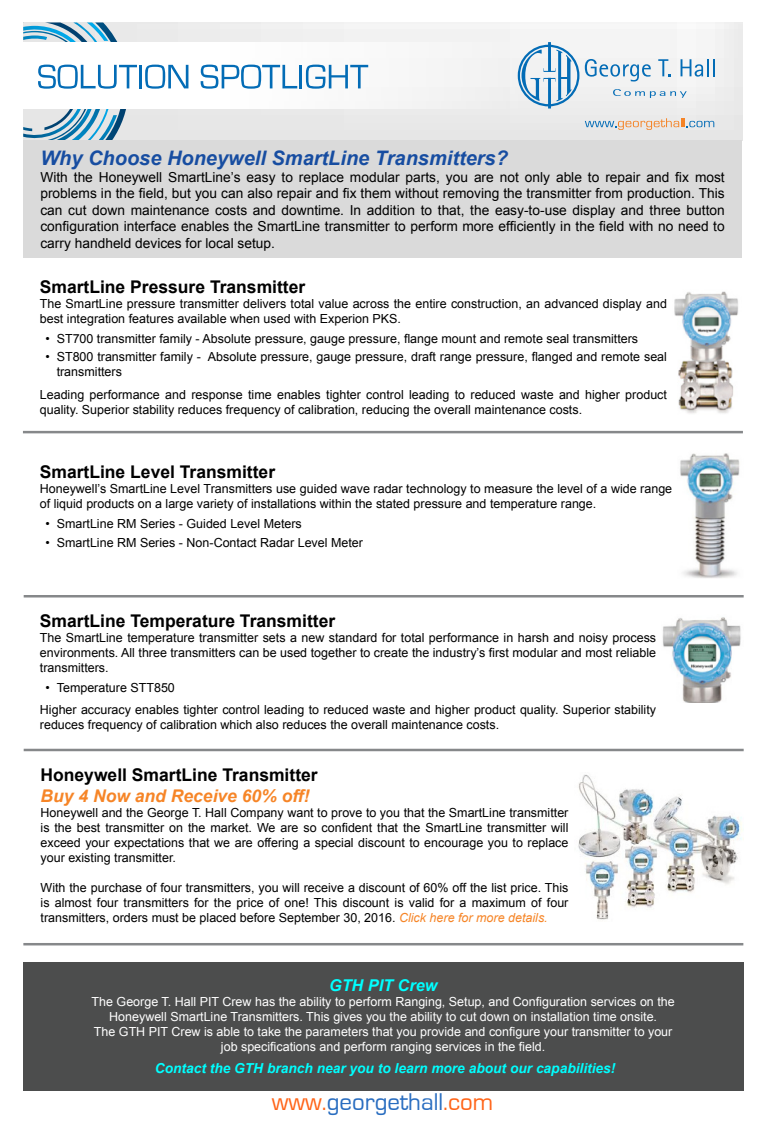
<style>
.page{position:relative;width:765px;height:1125px;background:#fff}
.page>*{position:absolute;margin:0;border:0;box-sizing:border-box;transform-origin:0 0}
.t1{font:25px "Eurostile";color:#296dc0}
.t2{font:italic 700 20px "Arial";color:#174da1}
.t3{font:700 17.5px "Arial";color:#000}
.t4{font:italic 700 17.5px "Arial";color:#f68527}
.t5{font:italic 700 16.25px "Arial";color:#0ff}
.t6{font:13.75px/16.5px "Arial";color:#000;text-align:justify}
.t7{font:italic 700 13.75px "Arial";color:#0ff}
.t8{font:12.5px/15px "Arial";color:#000}
.t9{font:12.5px/15px "Arial";color:#fff;text-align:center}
.s1{font-style:italic;color:#f68527}
.s2{color:#ff6418}
</style>
<div class="page">
<div style="left:23px;top:22px;width:720px;height:118px;background:#eaeaea"></div>
<div style="left:23px;top:42px;width:720px;height:67px;background:#f5f5f5"></div>
<svg style="left:518px;top:45px;width:61px;height:61px"></svg>
<hr style="left:548px;top:42px;width:3px;height:30px;background:#036cb6">
<hr style="left:548px;top:78px;width:3px;height:31px;background:#036cb6">
<svg style="left:585px;top:59px;width:66px;height:23px"></svg>
<svg style="left:658px;top:59px;width:13px;height:17px"></svg>
<svg style="left:681px;top:59px;width:34px;height:18px"></svg>
<svg style="left:613px;top:89px;width:74px;height:9px"></svg>
<svg style="left:585px;top:118px;width:129px;height:12px"></svg>
<svg style="left:23px;top:22px;width:114px;height:118px"></svg>
<hr style="left:139px;top:65px;width:3px;height:23px;background:#036cb6">
<svg style="left:145px;top:65px;width:43px;height:24px"></svg>
<svg style="left:201px;top:65px;width:96px;height:24px"></svg>
<hr style="left:300px;top:65px;width:2px;height:23px;background:#036cb6">
<svg style="left:306px;top:65px;width:62px;height:24px"></svg>
<div style="left:24px;top:140px;width:718px;height:118px;background:#dadada"></div>
<div style="left:23px;top:962px;width:720px;height:128px;background:#4c4d4d"></div>
<hr style="left:23px;top:943px;width:720px;height:2px;background:#86888a">
<hr style="left:23px;top:431px;width:720px;height:2px;background:#86888a">
<img style="left:674px;top:291px;width:64px;height:123px">
<img style="left:680px;top:453px;width:60px;height:125px">
<hr style="left:24px;top:595px;width:720px;height:3px;background:#86888a">
<img style="left:662px;top:617px;width:79px;height:85px">
<hr style="left:24px;top:749px;width:720px;height:2px;background:#86888a">
<img style="left:578px;top:774px;width:166px;height:146px">
<h2 class="t2" style="left:40px;top:145px;width:469px">Why Choose Honeywell SmartLine Transmitters?</h2>
<p class="t6" style="left:40px;top:169px;width:686px">With the Honeywell SmartLine’s easy to replace modular parts, you are not only able to repair and fix most problems in the field, but you can also repair and fix them without removing the transmitter from production. This can cut down maintenance costs and downtime. In addition to that, the easy-to-use display and three button configuration interface enables the SmartLine transmitter to perform more efficiently in the field with no need to carry handheld devices for local setup.</p>
<h3 class="t3" style="left:40px;top:275px;width:267px">SmartLine Pressure Transmitter</h3>
<p class="t8" style="left:40px;top:296px;width:629px">The SmartLine pressure transmitter delivers total value across the entire construction, an advanced display and best integration features available when used with Experion PKS.</p>
<p class="t8" style="left:45px;top:331px;width:594px">• ST700 transmitter family - Absolute pressure, gauge pressure, flange mount and remote seal transmitters</p>
<p class="t8" style="left:57px;top:350px;width:612px;text-indent:-11px">• ST800 transmitter family - Absolute pressure, gauge pressure, draft range pressure, flanged and remote seal transmitters</p>
<p class="t8" style="left:40px;top:387px;width:629px">Leading performance and response time enables tighter control leading to reduced waste and higher product quality. Superior stability reduces frequency of calibration, reducing the overall maintenance costs.</p>
<h3 class="t3" style="left:40px;top:461px;width:237px">SmartLine Level Transmitter</h3>
<p class="t8" style="left:40px;top:481px;width:634px">Honeywell’s SmartLine Level Transmitters use guided wave radar technology to measure the level of a wide range of liquid products on a large variety of installations within the stated pressure and temperature range.</p>
<p class="t8" style="left:45px;top:516px;width:258px">• SmartLine RM Series - Guided Level Meters</p>
<p class="t8" style="left:45px;top:535px;width:319px">• SmartLine RM Series - Non-Contact Radar Level Meter</p>
<h3 class="t3" style="left:40px;top:609px;width:297px">SmartLine Temperature Transmitter</h3>
<p class="t8" style="left:40px;top:630px;width:618px;text-align:justify">The SmartLine temperature transmitter sets a new standard for total performance in harsh and noisy process environments. All three transmitters can be used together to create the industry’s first modular and most reliable transmitters.</p>
<p class="t8" style="left:40px;top:676px;width:618px;line-height:22.5px;text-indent:6px">• Temperature STT850<br>Higher accuracy enables tighter control leading to reduced waste and higher product quality. Superior stability</p>
<p class="t8" style="left:40px;top:718px;width:461px">reduces frequency of calibration which also reduces the overall maintenance costs.</p>
<h3 class="t3" style="left:41px;top:763px;width:279px">Honeywell SmartLine Transmitter</h3>
<h3 class="t4" style="left:41px;top:784px;width:271px">Buy 4 Now and Receive 60% off!</h3>
<p class="t8" style="left:41px;top:805px;width:529px;text-align:justify">Honeywell and the George T. Hall Company want to prove to you that the SmartLine transmitter is the best transmitter on the market. We are so confident that the SmartLine transmitter will exceed your expectations that we are offering a special discount to encourage you to replace your existing transmitter.</p>
<p class="t8" style="left:41px;top:880px;width:529px;text-align:justify">With the purchase of four transmitters, you will receive a discount of 60% off the list price. This is almost four transmitters for the price of one! This discount is valid for a maximum of four transmitters, orders must be placed before September 30, 2016. <span class="s1">Click here for more details.</span></p>
<h3 class="t5" style="left:329px;top:975px;width:110px">GTH PIT Crew</h3>
<p class="t9" style="left:92px;top:994px;width:585px">The George T. Hall PIT Crew has the ability to perform Ranging, Setup, and Configuration services on the Honeywell SmartLine Transmitters. This gives you the ability to cut down on installation time onsite.<br>The GTH PIT Crew is able to take the parameters that you provide and configure your transmitter to your job specifications and perform ranging services in the field.</p>
<p class="t7" style="left:155px;top:1060px;width:462px">Contact the GTH branch near you to learn more about our capabilities!</p>
<h1 class="t1" style="left:272px;top:1088px;width:223px"><span class="s2">www.</span>georgethall<span class="s2">.com</span></h1>
</div>
